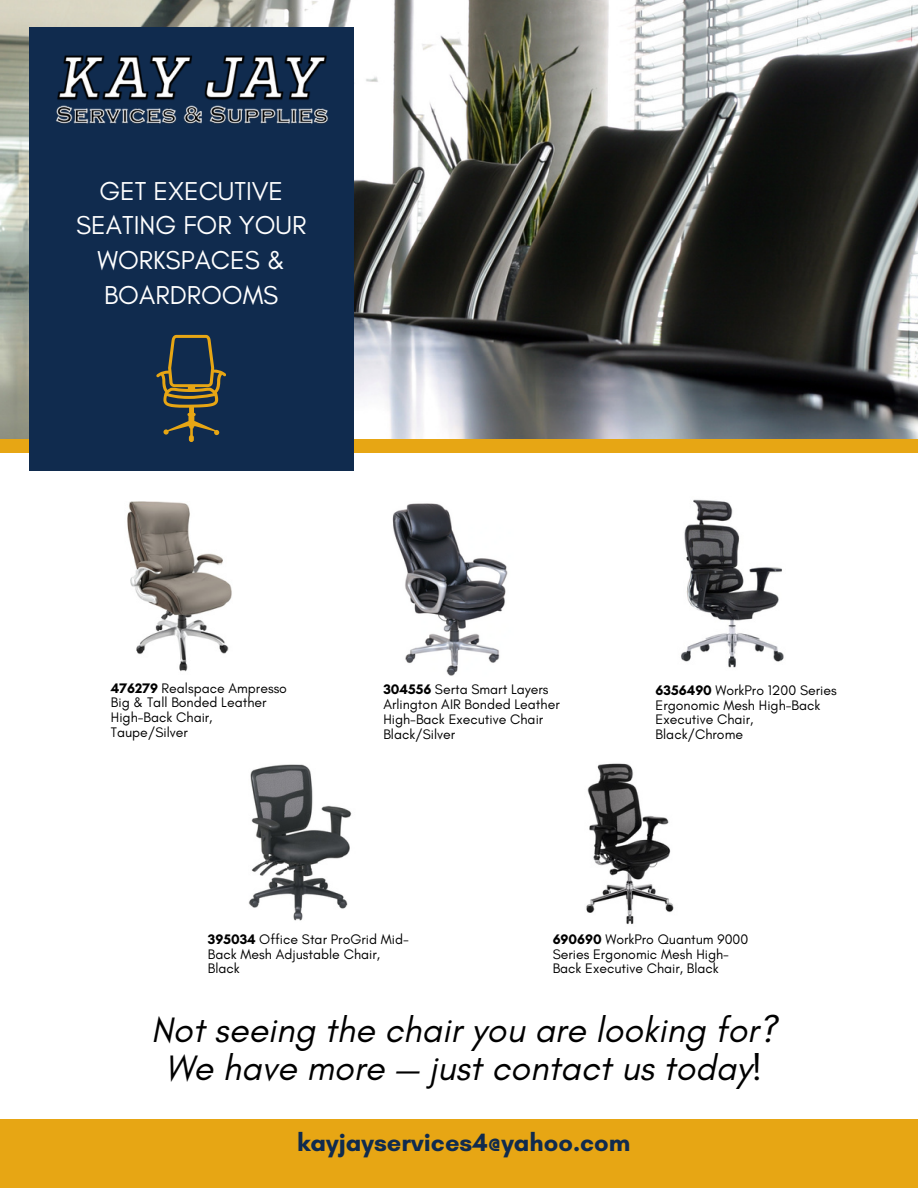
<style>
.page{position:relative;width:918px;height:1188px;background:#fff}
.page>*{position:absolute;margin:0;border:0;box-sizing:border-box;transform-origin:0 0}
.t1{font:italic 36px/38.2px "Glacial Indifference";color:#000;text-align:center}
.t2{font:26.4px/34.8px "Glacial Indifference";color:#fff;text-align:center}
.t3{font:700 25.5px "Glacial Indifference";color:#102b4e}
.t4{font:14.1px/14.9px "Glacial Indifference";color:#000}
.s1{font-weight:700}
</style>
<div class="page">
<img style="left:127px;top:501px;width:105px;height:171px">
<img style="left:248px;top:764px;width:104px;height:157px">
<img style="left:586px;top:763px;width:88px;height:161px">
<div style="left:0;top:360px;width:918px;height:93px;background:#e7a614"></div>
<img style="left:0;top:0;width:918px;height:439px">
<img style="left:392px;top:503px;width:116px;height:173px">
<img style="left:681px;top:499px;width:103px;height:169px">
<div style="left:0;top:1119px;width:918px;height:69px;background:#e7a614"></div>
<div style="left:29px;top:27px;width:324px;height:444px;background:#102b4e"></div>
<svg style="left:156px;top:335px;width:70px;height:107px"></svg>
<img style="left:56px;top:55px;width:272px;height:69px">
<h2 class="t2" style="left:76px;top:173px;width:232px">GET EXECUTIVE<br>SEATING FOR YOUR<br>WORKSPACES &amp;<br>BOARDROOMS</h2>
<p class="t4" style="left:111px;top:680px;width:178px"><span class="s1">476279</span> Realspace Ampresso<br>Big &amp; Tall Bonded Leather<br>High-Back Chair,<br>Taupe/Silver</p>
<p class="t4" style="left:383px;top:682px;width:178px"><span class="s1">304556</span> Serta Smart Layers<br>Arlington AIR Bonded Leather<br>High-Back Executive Chair<br>Black/Silver</p>
<p class="t4" style="left:656px;top:682px;width:183px"><span class="s1">6356490</span> WorkPro 1200 Series<br>Ergonomic Mesh High-Back<br>Executive Chair,<br>Black/Chrome</p>
<p class="t4" style="left:208px;top:931px;width:203px"><span class="s1">395034</span> Office Star ProGrid Mid-<br>Back Mesh Adjustable Chair,<br>Black</p>
<p class="t4" style="left:553px;top:931px;width:197px"><span class="s1">690690</span> WorkPro Quantum 9000<br>Series Ergonomic Mesh High-<br>Back Executive Chair, Black</p>
<h1 class="t1" style="left:151px;top:1010px;width:627px">Not seeing the chair you are looking for?<br>We have more — just contact us today!</h1>
<h3 class="t3" style="left:297px;top:1126px;width:335px">kayjayservices4@yahoo.com</h3>
</div>
